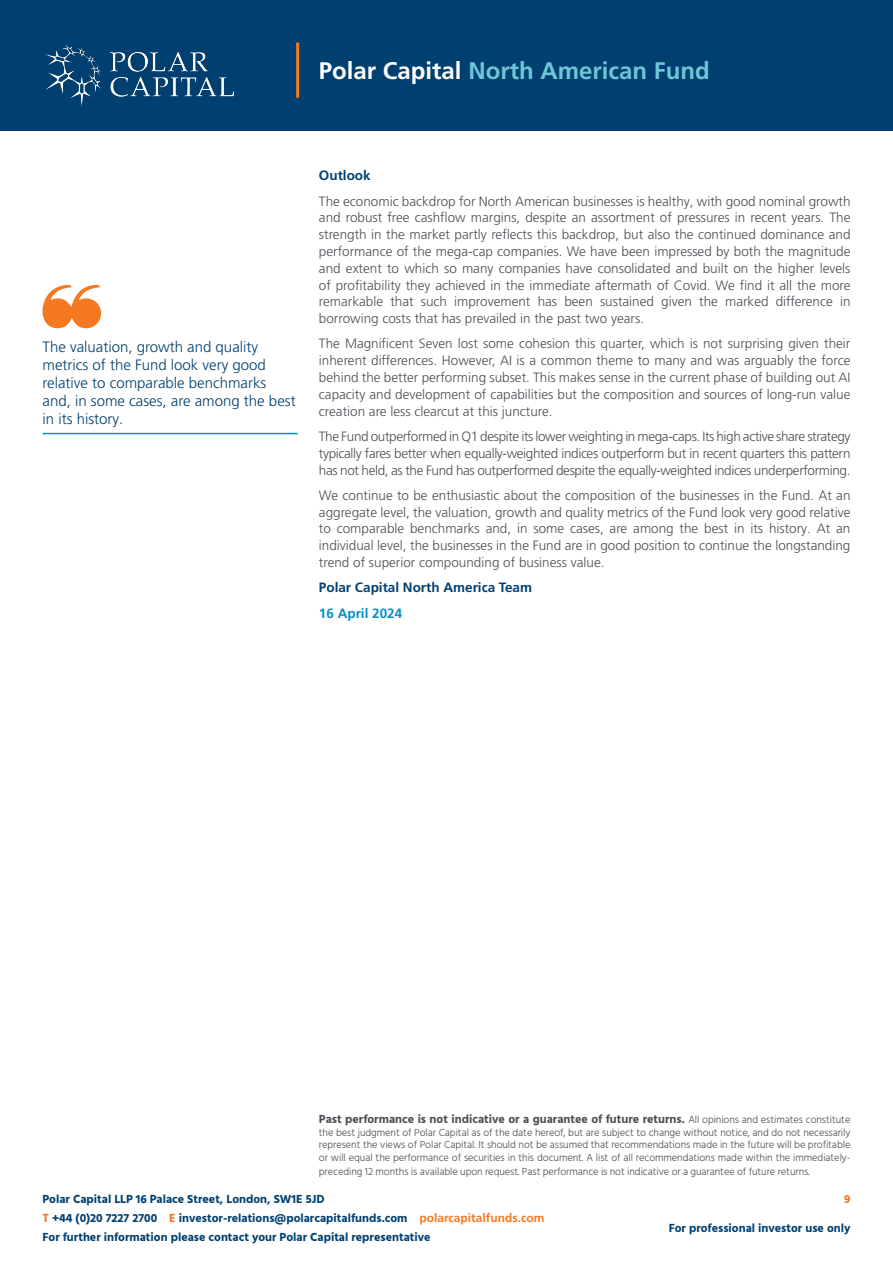
<style>
.page{position:relative;width:893px;height:1263px;background:#fff}
.page>*{position:absolute;margin:0;border:0;box-sizing:border-box;transform-origin:0 0}
.t1{font:700 24px "Frutiger LT Pro";color:#6dc5d8}
.Pull_Quotes{font:300 15px/18px "Frutiger LT Pro";color:#004071}
.Body_Text{font:300 13.5px/16.8px "Frutiger LT Pro";color:#4b4f55;text-align:justify}
.Body_Text-2{font:700 13.5px "Frutiger LT Pro";color:#004071}
.Body_Text-3{font:700 13.5px "Frutiger LT Pro";color:#0690c8}
.t2{font:700 12px/18.6px "Hind";color:#004071}
.t3{font:700 12px "Hind";color:#4b4f55}
.t4{font:700 12px "Hind";color:#f47921}
.t5{font:300 10.5px/12.6px "Hind";letter-spacing:-.01em;color:#4b4f55;text-align:justify}
.s1{color:#fff}
.s2{font-weight:300;font-size:10.5px}
.s3{color:#f47921}
.s4{font-family:"Frutiger LT Pro";color:#f47921}
</style>
<div class="page">
<div style="left:0;top:0;width:893px;height:131px;background:#004071"></div>
<img style="left:45px;top:44px;width:189px;height:63px">
<hr style="left:296px;top:43px;width:3px;height:55px;background:#f47921">
<hr style="left:43px;top:433px;width:255px;height:1px;background:#0690c8">
<svg style="left:43px;top:285px;width:58px;height:43px"></svg>
<h1 class="t1" style="left:319px;top:57px;width:392px"><span class="s1">Polar Capital</span> North American Fund</h1>
<p class="Pull_Quotes" style="left:43px;top:338px;width:255px">The valuation, growth and quality metrics of the Fund look very good relative to comparable benchmarks and, in some cases, are among the best in its history.</p>
<p class="Body_Text-2" style="left:319px;top:167px;width:53px">Outlook</p>
<p class="Body_Text" style="left:319px;top:193px;width:533px">The economic backdrop for North American businesses is healthy, with good nominal growth and robust free cashflow margins, despite an assortment of pressures in recent years. The strength in the market partly reflects this backdrop, but also the continued dominance and performance of the mega-cap companies. We have been impressed by both the magnitude and extent to which so many companies have consolidated and built on the higher levels of profitability they achieved in the immediate aftermath of Covid. We find it all the more remarkable that such improvement has been sustained given the marked difference in borrowing costs that has prevailed in the past two years.</p>
<p class="Body_Text" style="left:319px;top:335px;width:533px">The Magnificent Seven lost some cohesion this quarter, which is not surprising given their inherent differences. However, AI is a common theme to many and was arguably the force behind the better performing subset. This makes sense in the current phase of building out AI capacity and development of capabilities but the composition and sources of long-run value creation are less clearcut at this juncture.</p>
<p class="Body_Text" style="left:319px;top:428px;width:533px">The Fund outperformed in Q1 despite its lower weighting in mega-caps. Its high active share strategy typically fares better when equally-weighted indices outperform but in recent quarters this pattern has not held, as the Fund has outperformed despite the equally-weighted indices underperforming.</p>
<p class="Body_Text" style="left:319px;top:487px;width:533px">We continue to be enthusiastic about the composition of the businesses in the Fund. At an aggregate level, the valuation, growth and quality metrics of the Fund look very good relative to comparable benchmarks and, in some cases, are among the best in its history. At an individual level, the businesses in the Fund are in good position to continue the longstanding trend of superior compounding of business value.</p>
<p class="Body_Text-2" style="left:319px;top:580px;width:215px">Polar Capital North America Team</p>
<p class="Body_Text-3" style="left:319px;top:605px;width:85px">16 April 2024</p>
<p class="t3" style="left:319px;top:1112px;width:533px">Past performance is not indicative or a guarantee of future returns. <span class="s2">All opinions and estimates constitute</span></p>
<p class="t5" style="left:319px;top:1126px;width:533px">the best judgment of Polar Capital as of the date hereof, but are subject to change without notice, and do not necessarily represent the views of Polar Capital. It should not be assumed that recommendations made in the future will be profitable or will equal the performance of securities in this document. A list of all recommendations made within the immediately-</p>
<p class="t5" style="left:319px;top:1166px;width:492px">preceding 12 months is available upon request. Past performance is not indicative or a guarantee of future returns.</p>
<p class="t2" style="left:43px;top:1190px;width:503px">Polar Capital LLP 16 Palace Street, London, SW1E 5JD<br><span class="s3">T</span> +44 (0)20 7227 2700 <span class="s3">E</span> investor-relations@polarcapitalfunds.com <span class="s4">polarcapitalfunds.com<br></span>For further information please contact your Polar Capital representative</p>
<p class="t4" style="left:844px;top:1192px;width:8px">9</p>
<p class="t2" style="left:669px;top:1219px;width:183px">For professional investor use only</p>
</div>
